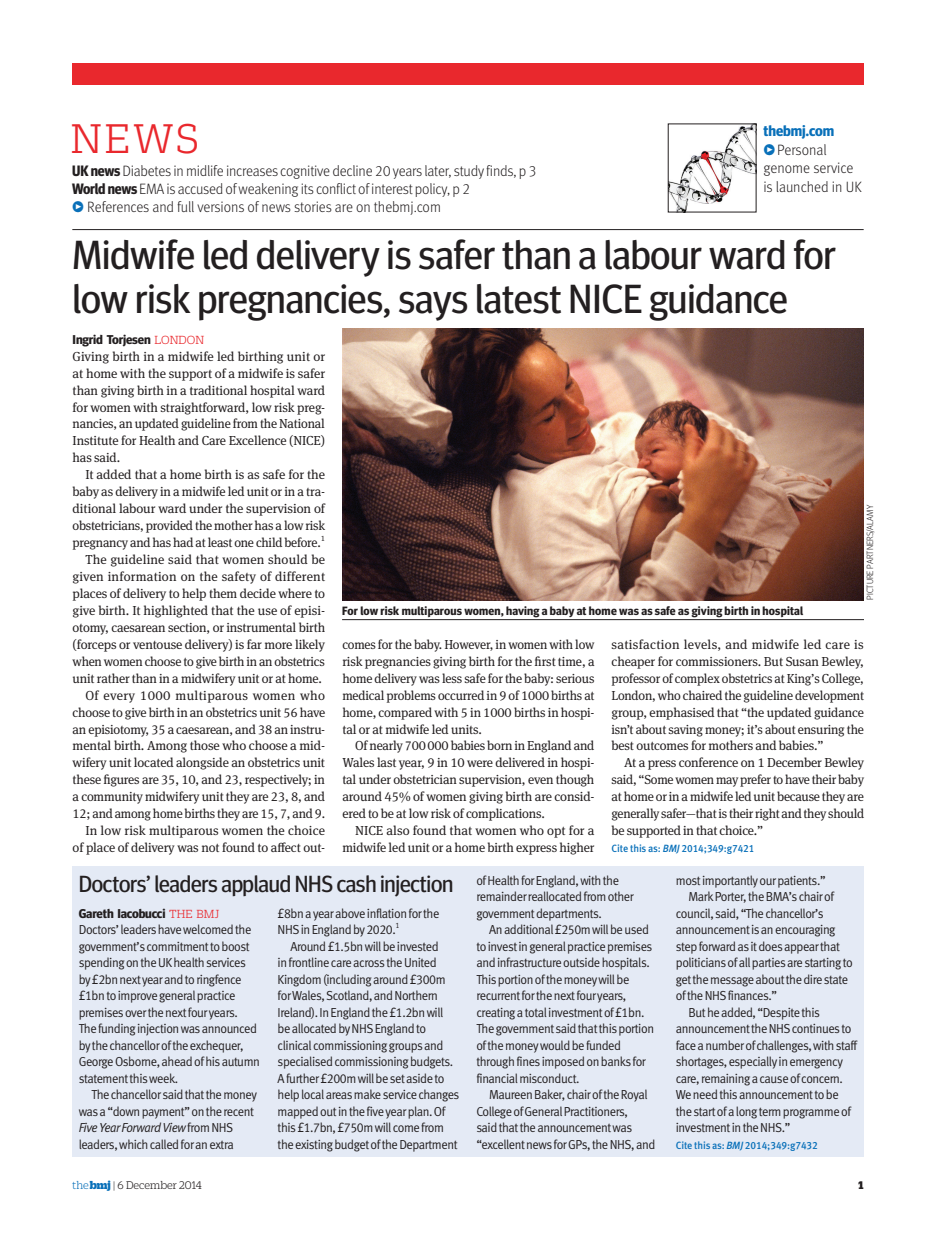
<style>
.page{position:relative;width:936px;height:1234px;background:#fff}
.page>*{position:absolute;margin:0;border:0;box-sizing:border-box;transform-origin:0 0}
.t1{font:300 45px "Duplicate Slab";color:#e9282d}
.t2{font:40.5px/44.2px "Meta Headline OT";color:#231f20}
.t3{font:23.25px "Meta Headline OT";letter-spacing:-.01em;color:#231f20}
.t4{font:300 15px/18px "Meta Pro";letter-spacing:-.015em;color:#231f20;scale:.95 1}
.t5{font:700 15px "Meta Headline OT";color:#0970b9}
.t6{font:13.05px/17px "Meta Serif Pro";letter-spacing:-.015em;color:#231f20;text-align:justify}
.t7{font:13.05px/16.5px "Meta Normal LF";letter-spacing:-.035em;color:#231f20;scale:.95 1}
.t8{font:13.05px/17px "Meta Serif Pro";letter-spacing:-.015em;color:#231f20;text-align:justify;scale:.96 1}
.t9{font:700 12.75px "Meta Headline OT";letter-spacing:-.01em;color:#231f20}
.t10{font:700 12px "Meta Headline OT";letter-spacing:.015em;color:#231f20}
.t11{font:300 12px "Duplicate Slab";color:#231f20}
.t12{font:900 12px "Duplicate Slab";color:#231f20}
.t13{font:500 10.5px "Meta Pro";letter-spacing:-.01em;color:#0970b9;scale:.95 1}
.t14{font:300 9px "Meta Headline OT";letter-spacing:.015em;color:#231f20}
.t15{font:7.8px "Meta Serif Pro";color:#231f20;scale:.96 1}
.s1{font-family:"Meta Headline OT";font-weight:700}
.s2{font-weight:500;color:#0970b9}
.s3{font-family:"Duplicate Slab";font-weight:300;color:#e9282d}
.s4{font-style:italic}
.s5{color:#0970b9}
.s6{font-weight:900;color:#0970b9}
.s7{font-family:"Meta Headline OT";font-size:10.5px}
</style>
<div class="page">
<div style="left:72px;top:64px;width:791px;height:21px;background:#e9282d"></div>
<hr style="left:72px;top:229px;width:791px;height:1px;background:#231f20">
<img style="left:670px;top:126px;width:84px;height:84px">
<div style="left:73px;top:866px;width:790px;height:290px;background:#e4eaf5"></div>
<img style="left:342px;top:328px;width:521px;height:272px">
<hr style="left:342px;top:619px;width:521px;height:1px;background:#231f20">
<h1 class="t1" style="left:71px;top:111px;width:129px">NEWS</h1>
<p class="t4" style="left:72px;top:161px;width:490px"><span class="s1">UK news</span> Diabetes in midlife increases cognitive decline 20 years later, study finds, p 3<br><span class="s1">World news</span> EMA is accused of weakening its conflict of interest policy, p 2<br><span class="s2">Ж</span> References and full versions of news stories are on thebmj.com</p>
<p class="t5" style="left:763px;top:122px;width:72px">thebmj.com</p>
<p class="t4" style="left:763px;top:139px;width:105px;line-height:18.8px"><span class="s2">Ж</span>Personal genome service is launched in UK</p>
<h2 class="t2" style="left:73px;top:231px;width:764px">Midwife led delivery is safer than a labour ward for low risk pregnancies, says latest NICE guidance</h2>
<p class="t9" style="left:73px;top:331px;width:133px">Ingrid Torjesen <span class="s3">LONDON</span></p>
<p class="t6" style="left:73px;top:347px;width:254px">Giving birth in a midwife led birthing unit or at home with the support of a midwife is safer than giving birth in a traditional hospital ward for women with straightforward, low risk preg&shy;nancies, an updated guideline from the National Institute for Health and Care Excellence (NICE) has said.</p>
<p class="t6" style="left:73px;top:465px;width:254px;text-indent:13px">It added that a home birth is as safe for the baby as delivery in a midwife led unit or in a tra&shy;ditional labour ward under the supervision of obstetricians, provided the mother has a low risk pregnancy and has had at least one child before.</p>
<p class="t15" style="left:321px;top:532px;width:6px">1</p>
<p class="t6" style="left:73px;top:550px;width:254px;text-align:right">The guideline said that women should be given information on the safety of different places of delivery to help them decide where to give birth. It highlighted that the use of episi&shy;otomy, caesarean section, or instrumental birth (forceps or ventouse delivery) is far more likely when women choose to give birth in an obstetrics unit rather than in a midwifery unit or at home.<br>Of every 1000 multiparous women who choose to give birth in an obstetrics unit 56 have an episiotomy, 35 a caesarean, and 38 an instru&shy;mental birth. Among those who choose a mid&shy;wifery unit located alongside an obstetrics unit these figures are 35, 10, and 23, respectively; in a community midwifery unit they are 23, 8, and 12; and among home births they are 15, 7, and 9.<br>In low risk multiparous women the choice of place of delivery was not found to affect out-</p>
<p class="t10" style="left:342px;top:603px;width:462px">For low risk multiparous women, having a baby at home was as safe as giving birth in hospital</p>
<p class="t14" style="left:864px;top:600px;width:97px;rotate:-90deg">PICTURE PARTNERS/ALAMY</p>
<p class="t8" style="left:342px;top:635px;width:264px">comes for the baby. However, in women with low risk pregnancies giving birth for the first time, a home delivery was less safe for the baby: serious medical problems occurred in 9 of 1000 births at home, compared with 5 in 1000 births in hospi&shy;tal or at midwife led units.</p>
<p class="t6" style="left:342px;top:736px;width:254px;text-indent:13px">Of nearly 700000 babies born in England and Wales last year, 9 in 10 were delivered in hospi&shy;tal under obstetrician supervision, even though around 45% of women giving birth are consid&shy;ered to be at low risk of complications.</p>
<p class="t6" style="left:342px;top:821px;width:254px;text-align:right">NICE also found that women who opt for a midwife led unit or a home birth express higher</p>
<p class="t6" style="left:611px;top:635px;width:254px">satisfaction levels, and midwife led care is cheaper for commissioners. But Susan Bewley, professor of complex obstetrics at King’s College, London, who chaired the guideline development group, emphasised that “the updated guidance isn’t about saving money; it’s about ensuring the best outcomes for mothers and babies.”</p>
<p class="t6" style="left:611px;top:753px;width:254px;text-indent:13px">At a press conference on 1 December Bewley said, “Some women may prefer to have their baby at home or in a midwife led unit because they are generally safer—that is their right and they should be supported in that choice.”</p>
<p class="t13" style="left:611px;top:840px;width:152px">Cite this as: <span class="s4">BMJ</span> 2014;349:g7421</p>
<h3 class="t3" style="left:79px;top:869px;width:376px">Doctors’ leaders applaud NHS cash injection</h3>
<p class="t9" style="left:79px;top:905px;width:142px">Gareth Iacobucci <span class="s3">THE BMJ</span></p>
<p class="t7" style="left:79px;top:921px;width:192px">Doctors’ leaders have welcomed the government’s commitment to boost spending on the UK health services by £2bn next year and to ringfence £1bn to improve general practice premises over the next four years.<br>The funding injection was announced by the chancellor of the exchequer, George Osborne, ahead of his autumn statement this week.</p>
<p class="t7" style="left:79px;top:1086px;width:189px;text-indent:13px">The chancellor said that the money was a “down payment” on the recent <span class="s4">Five Year Forward View</span> from NHS leaders, which called for an extra</p>
<p class="t7" style="left:277px;top:904px;width:172px">£8bn a year above inflation for the<br>NHS in England by 2020.<sup>1</sup></p>
<p class="t7" style="left:277px;top:937px;width:193px;text-indent:13px">Around £1.5bn will be invested<br>in frontline care across the United Kingdom (including around £300m for Wales, Scotland, and Northern Ireland). In England the £1.2bn will<br>be allocated by NHS England to clinical commissioning groups and specialised commissioning budgets.<br>A further £200m will be set aside to help local areas make service changes mapped out in the five year plan. Of this £1.7bn, £750m will come from the existing budget of the Department</p>
<p class="t7" style="left:476px;top:871px;width:167px">of Health for England, with the remainder reallocated from other government departments.</p>
<p class="t7" style="left:476px;top:921px;width:188px;text-indent:13px">An additional £250m will be used to invest in general practice premises and infrastructure outside hospitals.<br>This portion of the money will be recurrent for the next four years, creating a total investment of £1bn.<br>The government said that this portion of the money would be funded through fines imposed on banks for financial misconduct.</p>
<p class="t7" style="left:476px;top:1086px;width:190px;text-indent:13px">Maureen Baker, chair of the Royal College of General Practitioners,<br>said that the announcement was “excellent news for GPs, the NHS, and</p>
<p class="t7" style="left:675px;top:871px;width:159px">most importantly our patients.”</p>
<p class="t7" style="left:688px;top:888px;width:155px">Mark Porter, the BMA’s chair of</p>
<p class="t7" style="left:675px;top:904px;width:157px">council, said, “The chancellor’s</p>
<p class="t7" style="left:675px;top:921px;width:170px">announcement is an encouraging</p>
<p class="t7" style="left:675px;top:937px;width:174px">step forward as it does appear that</p>
<p class="t7" style="left:675px;top:954px;width:188px">politicians of all parties are starting to</p>
<p class="t7" style="left:675px;top:970px;width:183px">get the message about the dire state</p>
<p class="t7" style="left:675px;top:986px;width:108px">of the NHS finances.”</p>
<p class="t7" style="left:688px;top:1003px;width:140px">But he added, “Despite this</p>
<p class="t7" style="left:675px;top:1019px;width:186px">announcement the NHS continues to</p>
<p class="t7" style="left:675px;top:1036px;width:192px">face a number of challenges, with staff</p>
<p class="t7" style="left:675px;top:1052px;width:177px">shortages, especially in emergency</p>
<p class="t7" style="left:675px;top:1069px;width:177px">care, remaining a cause of concern.</p>
<p class="t7" style="left:675px;top:1085px;width:173px">We need this announcement to be</p>
<p class="t7" style="left:675px;top:1102px;width:186px">the start of a long term programme of</p>
<p class="t7" style="left:675px;top:1118px;width:122px">investment in the NHS.”</p>
<p class="t13" style="left:675px;top:1136px;width:151px">Cite this as: <span class="s4">BMJ</span> 2014;349:g7432</p>
<p class="t11" style="left:72px;top:1177px;width:131px"><span class="s5">the</span> <span class="s6">bmj</span> <span class="s7">|</span> 6 December 2014</p>
<p class="t12" style="left:858px;top:1176px;width:7px">1</p>
</div>
